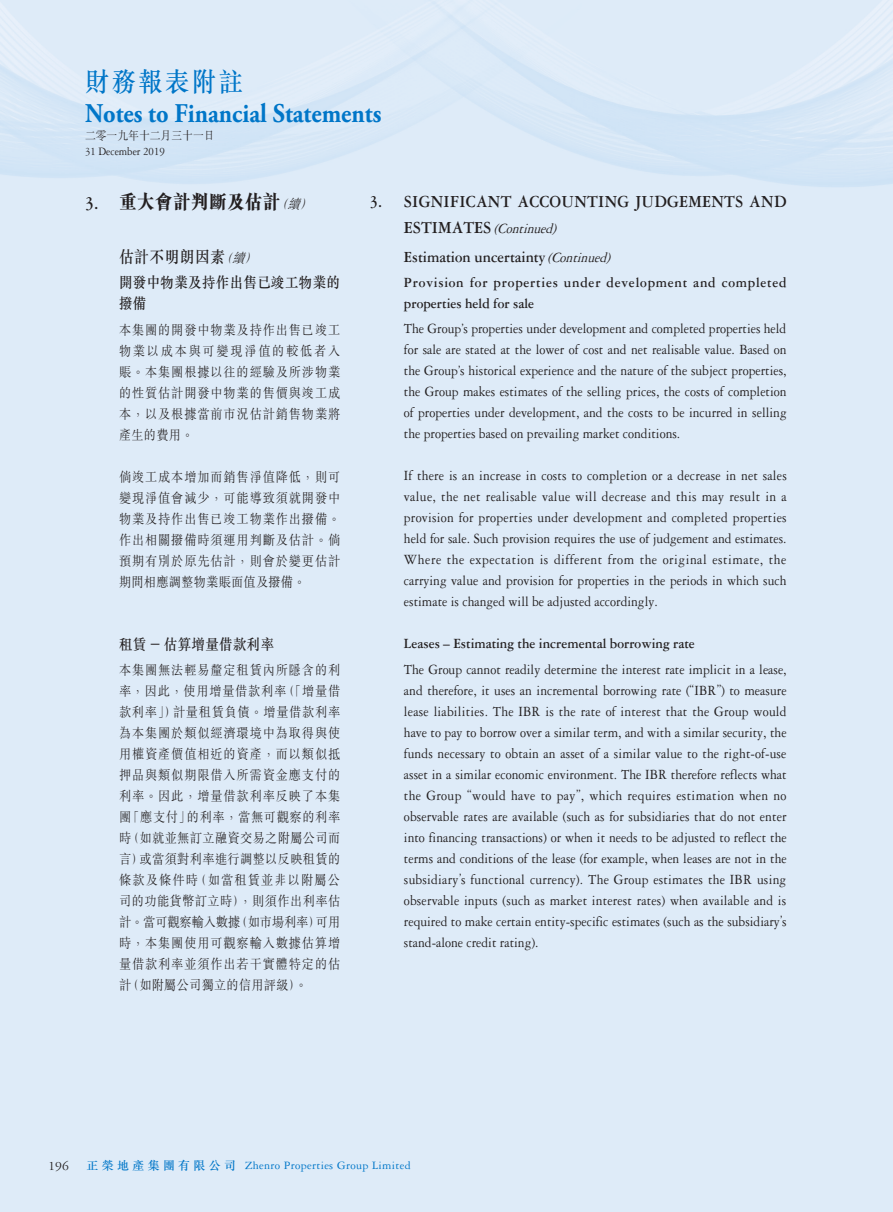
<style>
.page{position:relative;width:893px;height:1212px;background:#fff}
.page>*{position:absolute;margin:0;border:0;box-sizing:border-box;transform-origin:0 0}
.t1{font:700 27px "Adobe Garamond Pro";color:#0076c8;scale:.9 1}
.t2{font:500 27px "M Sung HK";letter-spacing:.1em;color:#0076c8;scale:.9 1}
.t3{font:800 19.5px "M Sung HK";letter-spacing:.025em;color:#231f20;scale:.9 1}
.t4{font:700 18px "Garamond 3 LT Std";letter-spacing:.015em;color:#231f20;scale:.9 1}
.t5{font:700 16.5px "Garamond 3 LT Std";color:#231f20;scale:.9 1}
.t6{font:500 16.5px "M Sung HK";letter-spacing:.025em;color:#231f20;scale:.9 1}
.t7{font:15px/21px "Garamond 3 LT Std";color:#231f20;text-align:justify;scale:.9 1}
.t8{font:700 15px/21px "Garamond 3 LT Std";letter-spacing:.055em;color:#231f20;scale:.9 1}
.t9{font:700 15px "Garamond 3 LT Std";color:#231f20;scale:.9 1}
.t10{font:500 15px/21px "M Sung HK";letter-spacing:.025em;color:#231f20;scale:.9 1}
.t11{font:italic 15px "Garamond 3 LT Std";color:#231f20;scale:.9 1}
.t12{font:300 13.5px/21px "M Sung HK";letter-spacing:.075em;color:#231f20;text-align:justify;scale:.9 1}
.t13{font:13.5px "Garamond 3 LT Std";color:#231f20}
.t14{font:12px "Garamond 3 LT Std";letter-spacing:.025em;color:#0076c8}
.t15{font:12px "Garamond 3 LT Std";color:#231f20;scale:.9 1}
.t16{font:300 12px "M Sung HK";color:#231f20;scale:.9 1}
.s1{font-family:"Garamond 3 LT Std";font-weight:700}
.s2{font-weight:300;font-style:italic;font-size:13.5px}
.s3{font-weight:700;font-style:normal;font-size:18px}
.s4{font-weight:400;font-style:italic;font-size:15px}
.s5{font-family:"M Sung HK";font-weight:500}
</style>
<div class="page">
<h1 class="t2" style="left:85px;top:63px;width:177px">財務報表附註</h1>
<h1 class="t1" style="left:85px;top:98px;width:331px">Notes to Financial Statements</h1>
<p class="t16" style="left:85px;top:127px;width:145px">二零一九年十二月三十一日</p>
<p class="t15" style="left:85px;top:145px;width:90px">31 December 2019</p>
<h2 class="t3" style="left:85px;top:188px;width:259px"><span class="s1">3.</span> 重大會計判斷及估計<span class="s2">（續）</span></h2>
<p class="t6" style="left:119px;top:246px;width:160px">估計不明朗因素<span class="s2">（續）</span></p>
<p class="t10" style="left:119px;top:272px;width:247px">開發中物業及持作出售已竣工物業的撥備</p>
<p class="t12" style="left:119px;top:319px;width:247px">本集團的開發中物業及持作出售已竣工物業以成本與可變現淨值的較低者入賬。本集團根據以往的經驗及所涉物業的性質估計開發中物業的售價與竣工成本，以及根據當前市況估計銷售物業將產生的費用。</p>
<p class="t12" style="left:119px;top:466px;width:247px">倘竣工成本增加而銷售淨值降低，則可變現淨值會減少，可能導致須就開發中物業及持作出售已竣工物業作出撥備。作出相關撥備時須運用判斷及估計。倘預期有別於原先估計，則會於變更估計期間相應調整物業賬面值及撥備。</p>
<p class="t4" style="left:370px;top:192px;width:464px">3. SIGNIFICANT ACCOUNTING JUDGEMENTS AND</p>
<p class="t11" style="left:404px;top:220px;width:175px"><span class="s3">E S T I M A T E S</span> (Continued)</p>
<p class="t5" style="left:404px;top:248px;width:235px">Estimation uncertainty <span class="s4">(Continued)</span></p>
<p class="t8" style="left:404px;top:272px;width:427px">Provision for properties under development and completed properties held for sale</p>
<p class="t7" style="left:404px;top:318px;width:427px">The Group’s properties under development and completed properties held for sale are stated at the lower of cost and net realisable value. Based on the Group’s historical experience and the nature of the subject properties, the Group makes estimates of the selling prices, the costs of completion of properties under development, and the costs to be incurred in selling the properties based on prevailing market conditions.</p>
<p class="t7" style="left:404px;top:465px;width:427px">If there is an increase in costs to completion or a decrease in net sales value, the net realisable value will decrease and this may result in a provision for properties under development and completed properties held for sale. Such provision requires the use of judgement and estimates.<br>Where the expectation is different from the original estimate, the carrying value and provision for properties in the periods in which such estimate is changed will be adjusted accordingly.</p>
<p class="t9" style="left:404px;top:635px;width:325px">Leases – Estimating the incremental borrowing rate</p>
<p class="t7" style="left:404px;top:659px;width:427px">The Group cannot readily determine the interest rate implicit in a lease, and therefore, it uses an incremental borrowing rate (“IBR”) to measure lease liabilities. The IBR is the rate of interest that the Group would have to pay to borrow over a similar term, and with a similar security, the funds necessary to obtain an asset of a similar value to the right-of-use asset in a similar economic environment. The IBR therefore reflects what the Group “would have to pay”, which requires estimation when no observable rates are available (such as for subsidiaries that do not enter into financing transactions) or when it needs to be adjusted to reflect the terms and conditions of the lease (for example, when leases are not in the subsidiary’s functional currency). The Group estimates the IBR using observable inputs (such as market interest rates) when available and is required to make certain entity-specific estimates (such as the subsidiary’s stand-alone credit rating).</p>
<p class="t10" style="left:119px;top:633px;width:174px">租賃－估算增量借款利率</p>
<p class="t12" style="left:119px;top:659px;width:247px">本集團無法輕易釐定租賃內所隱含的利率，因此，使用增量借款利率（「增量借款利率」）計量租賃負債。增量借款利率為本集團於類似經濟環境中為取得與使用權資產價值相近的資產，而以類似抵押品與類似期限借入所需資金應支付的利率。因此，增量借款利率反映了本集團「應支付」的利率，當無可觀察的利率時（如就並無訂立融資交易之附屬公司而言）或當須對利率進行調整以反映租賃的條款及條件時（如當租賃並非以附屬公司的功能貨幣訂立時），則須作出利率估計。當可觀察輸入數據（如市場利率）可用時，本集團使用可觀察輸入數據估算增量借款利率並須作出若干實體特定的估計（如附屬公司獨立的信用評級）。</p>
<p class="t13" style="left:49px;top:1158px;width:22px">196</p>
<p class="t14" style="left:87px;top:1159px;width:326px"><span class="s5">正榮地產集團有限公司</span> Zhenro Properties Group Limited</p>
</div>
